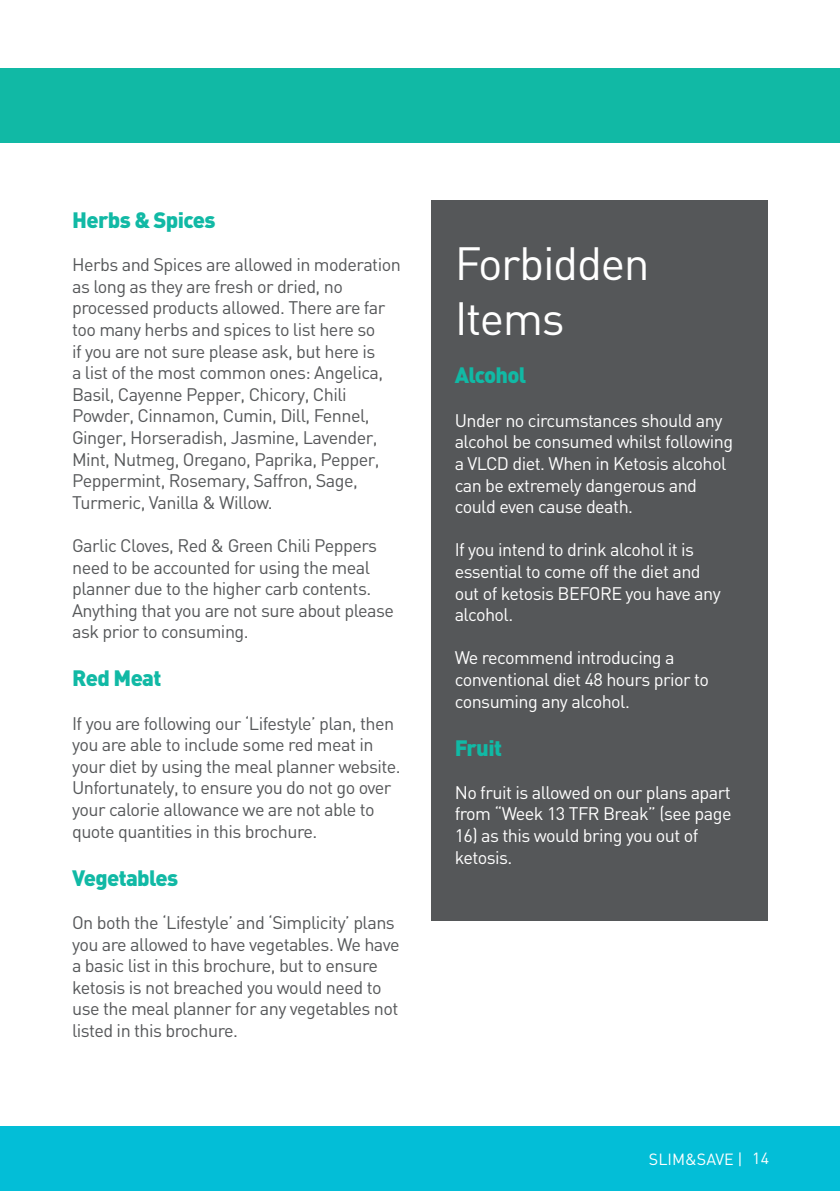
<style>
.page{position:relative;width:840px;height:1191px;background:#fff}
.page>*{position:absolute;margin:0;border:0;box-sizing:border-box;transform-origin:0 0}
.t1{font:46px/55.2px "DIN";letter-spacing:-.03em;color:#fff}
.t2{font:900 22px "DIN";letter-spacing:-.03em;color:#11b9a5}
.t3{font:18px/21.6px "DIN";letter-spacing:-.03em;color:#555759}
.t4{font:18px/21.6px "DIN";letter-spacing:-.03em;color:#fff}
.t5{font:16px "DIN";color:#fff}
</style>
<div class="page">
<div style="left:0;top:1126px;width:839px;height:65px;background:#03bed7"></div>
<div style="left:0;top:68px;width:839px;height:75px;background:#11b9a5"></div>
<div style="left:431px;top:200px;width:336px;height:720px;background:#555759"></div>
<p class="t2" style="left:72px;top:205px;width:145px">Herbs &amp; Spices</p>
<p class="t3" style="left:72px;top:253px;width:330px">Herbs and Spices are allowed in moderation as long as they are fresh or dried, no processed products allowed. There are far too many herbs and spices to list here so<br>if you are not sure please ask, but here is<br>a list of the most common ones: Angelica, Basil, Cayenne Pepper, Chicory, Chili Powder, Cinnamon, Cumin, Dill, Fennel, Ginger, Horseradish, Jasmine, Lavender, Mint, Nutmeg, Oregano, Paprika, Pepper, Peppermint, Rosemary, Saffron, Sage, Turmeric, Vanilla &amp; Willow.</p>
<p class="t3" style="left:72px;top:534px;width:323px">Garlic Cloves, Red &amp; Green Chili Peppers need to be accounted for using the meal planner due to the higher carb contents.<br>Anything that you are not sure about please ask prior to consuming.</p>
<p class="t2" style="left:72px;top:664px;width:91px">Red Meat</p>
<p class="t3" style="left:72px;top:712px;width:330px">If you are following our ‘Lifestyle’ plan, then you are able to include some red meat in your diet by using the meal planner website.<br>Unfortunately, to ensure you do not go over your calorie allowance we are not able to quote quantities in this brochure.</p>
<p class="t2" style="left:72px;top:863px;width:107px">Vegetables</p>
<p class="t3" style="left:72px;top:911px;width:329px">On both the ‘Lifestyle’ and ‘Simplicity’ plans you are allowed to have vegetables. We have a basic list in this brochure, but to ensure ketosis is not breached you would need to use the meal planner for any vegetables not listed in this brochure.</p>
<h1 class="t1" style="left:454px;top:235px;width:196px">Forbidden<br>Items</h1>
<p class="t2" style="left:454px;top:361px;width:73px">Alcohol</p>
<p class="t4" style="left:454px;top:409px;width:280px">Under no circumstances should any alcohol be consumed whilst following a VLCD diet. When in Ketosis alcohol can be extremely dangerous and could even cause death.</p>
<p class="t4" style="left:454px;top:539px;width:267px">If you intend to drink alcohol it is essential to come off the diet and out of ketosis BEFORE you have any alcohol.</p>
<p class="t4" style="left:454px;top:647px;width:255px">We recommend introducing a conventional diet 48 hours prior to consuming any alcohol.</p>
<p class="t2" style="left:454px;top:733px;width:49px">Fruit</p>
<p class="t4" style="left:454px;top:781px;width:278px">No fruit is allowed on our plans apart from “Week 13 TFR Break” (see page</p>
<p class="t4" style="left:454px;top:824px;width:245px">16) as this would bring you out of ketosis.</p>
<p class="t5" style="left:648px;top:1149px;width:122px">SLIM&amp;SAVE | 14</p>
</div>
